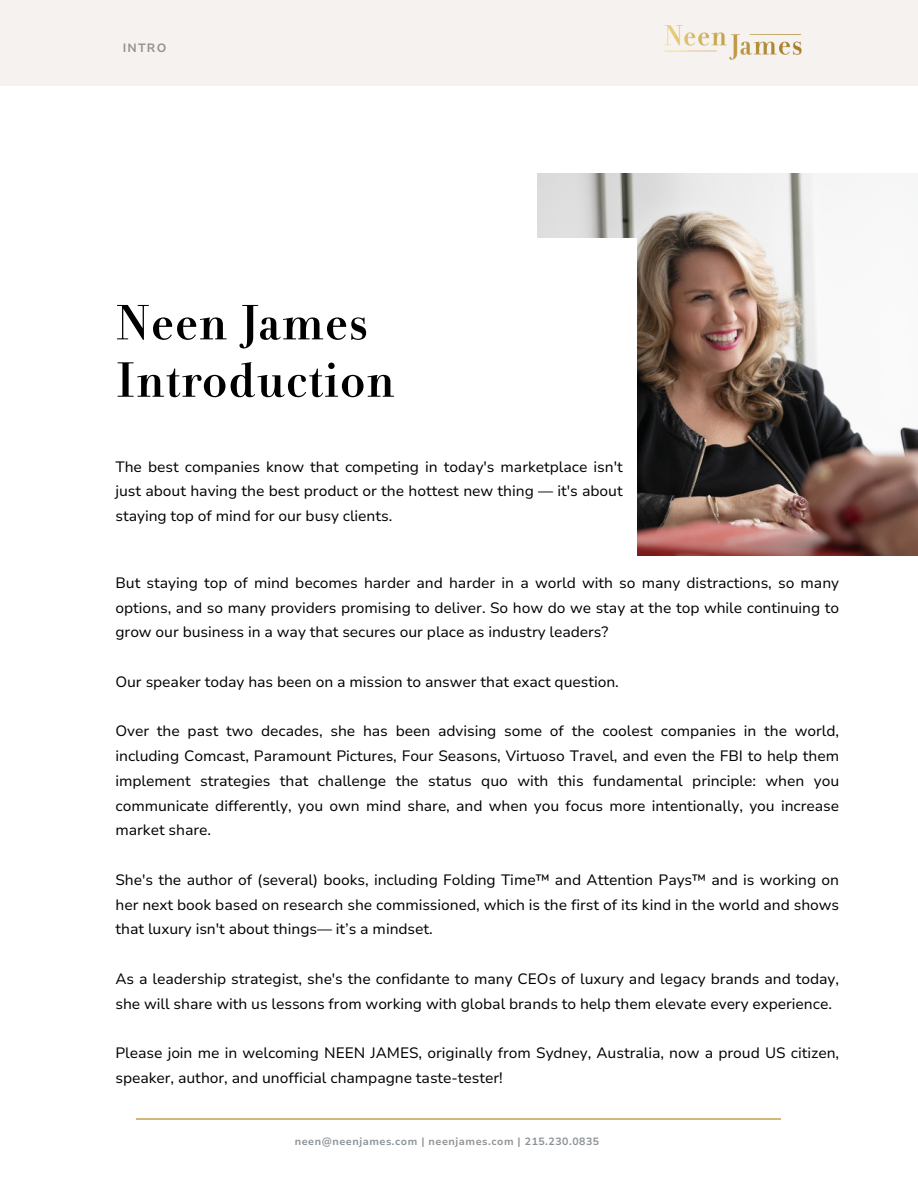
<style>
.page{position:relative;width:918px;height:1188px;background:#fff}
.page>*{position:absolute;margin:0;border:0;box-sizing:border-box;transform-origin:0 0}
.t1{font:51px/57.3px "Andrade Bold Pro";color:#000}
.t2{font:15px/24.8px "Nunito Sans 10 pt";letter-spacing:-.005em;color:#000;text-align:justify}
.t3{font:700 12px "Nunito Sans 10 pt";letter-spacing:.1em;color:#929292}
.t4{font:700 10.5px "Nunito Sans 10 pt";letter-spacing:.05em;color:#8b9398}
.s1{color:#929292}
</style>
<div class="page">
<div style="left:0;top:0;width:918px;height:86px;background:#f6f2f0"></div>
<img style="left:665px;top:26px;width:137px;height:34px">
<hr style="left:137px;top:1118px;width:644px;height:2px;background:#d5b77e">
<img style="left:538px;top:173px;width:380px;height:383px">
<div style="left:116px;top:239px;width:521px;height:317px;background:#fff"></div>
<h2 class="t3" style="left:123px;top:40px;width:45px">INTRO</h2>
<h1 class="t1" style="left:115px;top:300px;width:282px">Neen James<br>Introduction</h1>
<h2 class="t2" style="left:116px;top:454px;width:509px">The best companies know that competing in today's marketplace isn't just about having the best product or the hottest new thing — it's about staying top of mind for our busy clients.</h2>
<h2 class="t2" style="left:116px;top:571px;width:725px">But staying top of mind becomes harder and harder in a world with so many distractions, so many options, and so many providers promising to deliver. So how do we stay at the top while continuing to grow our business in a way that secures our place as industry leaders?</h2>
<h2 class="t2" style="left:116px;top:670px;width:505px">Our speaker today has been on a mission to answer that exact question.</h2>
<h2 class="t2" style="left:116px;top:719px;width:725px">Over the past two decades, she has been advising some of the coolest companies in the world, including Comcast, Paramount Pictures, Four Seasons, Virtuoso Travel, and even the FBI to help them implement strategies that challenge the status quo with this fundamental principle: when you communicate differently, you own mind share, and when you focus more intentionally, you increase market share.</h2>
<h2 class="t2" style="left:116px;top:868px;width:725px">She's the author of (several) books, including Folding Time™ and Attention Pays™ and is working on her next book based on research she commissioned, which is the first of its kind in the world and shows that luxury isn't about things— it’s a mindset.</h2>
<h2 class="t2" style="left:116px;top:967px;width:725px">As a leadership strategist, she's the confidante to many CEOs of luxury and legacy brands and today, she will share with us lessons from working with global brands to help them elevate every experience.</h2>
<p class="t2" style="left:116px;top:1041px;width:725px">Please join me in welcoming NEEN JAMES, originally from Sydney, Australia, now a proud US citizen, speaker, author, and unofficial champagne taste-tester!</p>
<p class="t4" style="left:295px;top:1135px;width:306px">neen@neenjames.com | <span class="s1">neenjames.com</span> | 215.230.0835</p>
</div>
